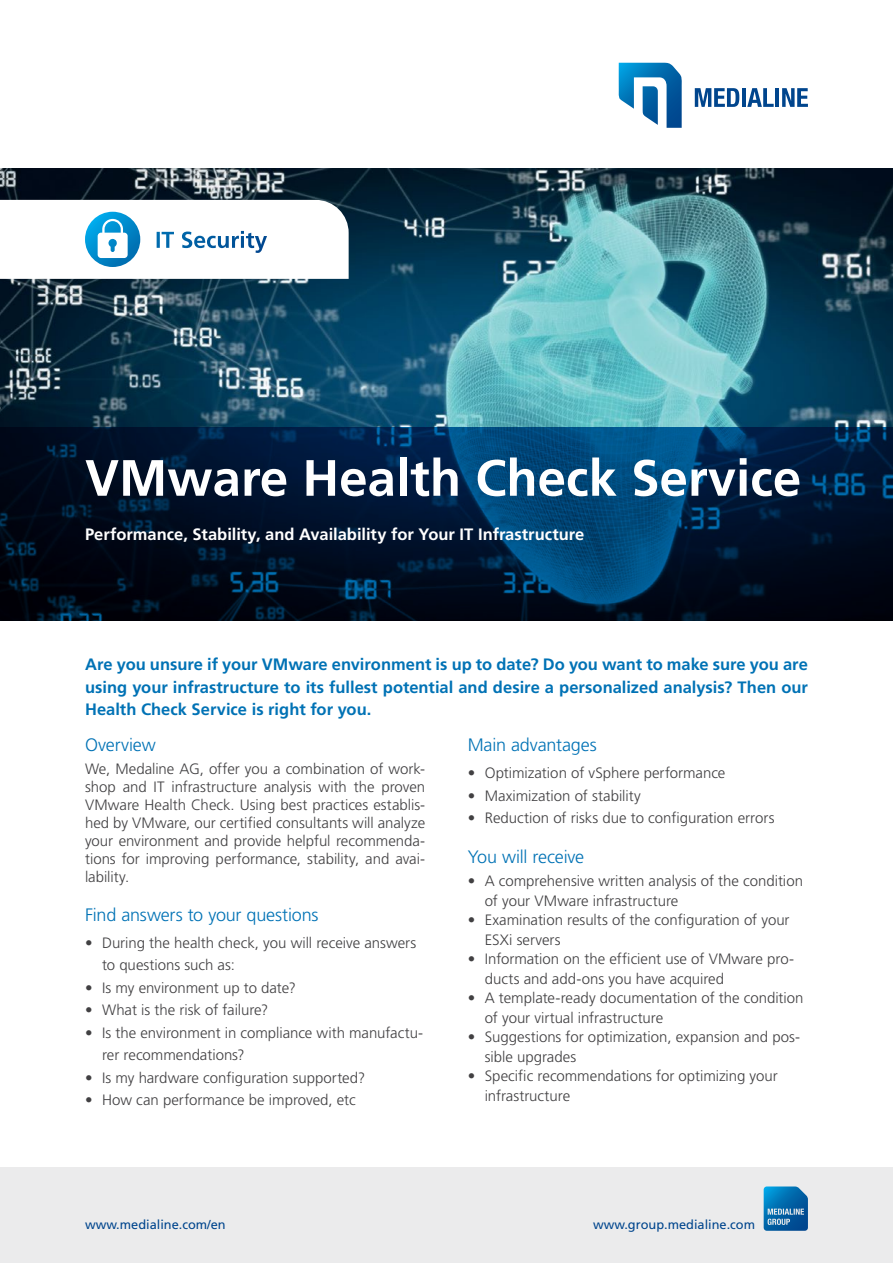
<style>
.page{position:relative;width:893px;height:1263px;background:#fff}
.page>*{position:absolute;margin:0;border:0;box-sizing:border-box;transform-origin:0 0}
.t1{font:700 51px "Frutiger LT Pro";color:#fff}
.t2{font:300 18px "Frutiger LT Pro";letter-spacing:-.01em;color:#0072b5}
.t3{font:700 16.5px/22.5px "Frutiger LT Pro";color:#0072b5;text-align:justify}
.t4{font:700 16.5px "Frutiger LT Pro";color:#fff}
.t5{font:300 15px/18px "Frutiger LT Pro";color:#414042}
.t6{font:12.75px "Frutiger LT Pro";color:#00458d}
</style>
<div class="page">
<img style="left:0;top:168px;width:893px;height:259px">
<svg style="left:0;top:427px;width:893px;height:194px;background:#001d3a"></svg>
<svg style="left:0;top:200px;width:349px;height:79px"></svg>
<div style="left:0;top:1167px;width:893px;height:96px;background:#ebebec"></div>
<svg style="left:695px;top:88px;width:44px;height:19px"></svg>
<hr style="left:742px;top:88px;width:4px;height:19px;background:#00458d">
<svg style="left:747px;top:88px;width:27px;height:19px"></svg>
<hr style="left:775px;top:88px;width:4px;height:19px;background:#00458d">
<svg style="left:782px;top:88px;width:26px;height:19px"></svg>
<svg style="left:618px;top:63px;width:64px;height:65px"></svg>
<svg style="left:764px;top:1186px;width:44px;height:45px;background:#237ab4"></svg>
<h1 class="t1" style="left:85px;top:448px;width:718px">VMware Health Check Service</h1>
<p class="t4" style="left:85px;top:524px;width:501px">Performance, Stability, and Availability for Your IT Infrastructure</p>
<p class="t3" style="left:85px;top:653px;width:724px">Are you unsure if your VMware environment is up to date? Do you want to make sure you are using your infrastructure to its fullest potential and desire a personalized analysis? Then our Health Check Service is right for you.</p>
<p class="t2" style="left:85px;top:734px;width:72px">Overview</p>
<p class="t5" style="left:85px;top:759px;width:342px;text-align:justify">We, Medaline AG, offer you a combination of work&shy;shop and IT infrastructure analysis with the proven VMware Health Check. Using best practices establis&shy;hed by VMware, our certified consultants will analyze your environment and provide helpful recommenda&shy;tions for improving performance, stability, and avai&shy;lability.</p>
<p class="t2" style="left:85px;top:904px;width:235px">Find answers to your questions</p>
<p class="t5" style="left:102px;top:931px;width:316px;line-height:22.5px;text-indent:-17px">• During the health check, you will receive answers to questions such as:</p>
<p class="t5" style="left:85px;top:979px;width:212px">• Is my environment up to date?</p>
<p class="t5" style="left:85px;top:1001px;width:185px">• What is the risk of failure?</p>
<p class="t5" style="left:102px;top:1021px;width:323px;line-height:22.5px;text-indent:-17px">• Is the environment in compliance with manufactu&shy;rer recommendations?</p>
<p class="t5" style="left:85px;top:1069px;width:282px">• Is my hardware configuration supported?</p>
<p class="t5" style="left:85px;top:1091px;width:272px">• How can performance be improved, etc</p>
<p class="t2" style="left:468px;top:734px;width:131px">Main advantages</p>
<p class="t5" style="left:468px;top:764px;width:259px">• Optimization of vSphere performance</p>
<p class="t5" style="left:468px;top:786px;width:175px">• Maximization of stability</p>
<p class="t5" style="left:468px;top:809px;width:308px">• Reduction of risks due to configuration errors</p>
<p class="t2" style="left:468px;top:846px;width:118px">You will receive</p>
<p class="t5" style="left:485px;top:871px;width:320px;line-height:19.5px;text-indent:-17px">• A comprehensive written analysis of the condition of your VMware infrastructure</p>
<p class="t5" style="left:485px;top:910px;width:306px;line-height:19.5px;text-indent:-17px">• Examination results of the configuration of your<br>ESXi servers</p>
<p class="t5" style="left:485px;top:949px;width:311px;line-height:19.5px;text-indent:-17px">• Information on the efficient use of VMware pro&shy;ducts and add-ons you have acquired</p>
<p class="t5" style="left:485px;top:988px;width:320px;line-height:19.5px;text-indent:-17px">• A template-ready documentation of the condition of your virtual infrastructure</p>
<p class="t5" style="left:485px;top:1027px;width:317px;line-height:19.5px;text-indent:-17px">• Suggestions for optimization, expansion and pos&shy;sible upgrades</p>
<p class="t5" style="left:485px;top:1066px;width:294px;line-height:19.5px;text-indent:-17px">• Specific recommendations for optimizing your infrastructure</p>
<p class="t6" style="left:85px;top:1216px;width:142px">www.medialine.com/en</p>
<p class="t6" style="left:593px;top:1216px;width:164px">www.group.medialine.com</p>
</div>
